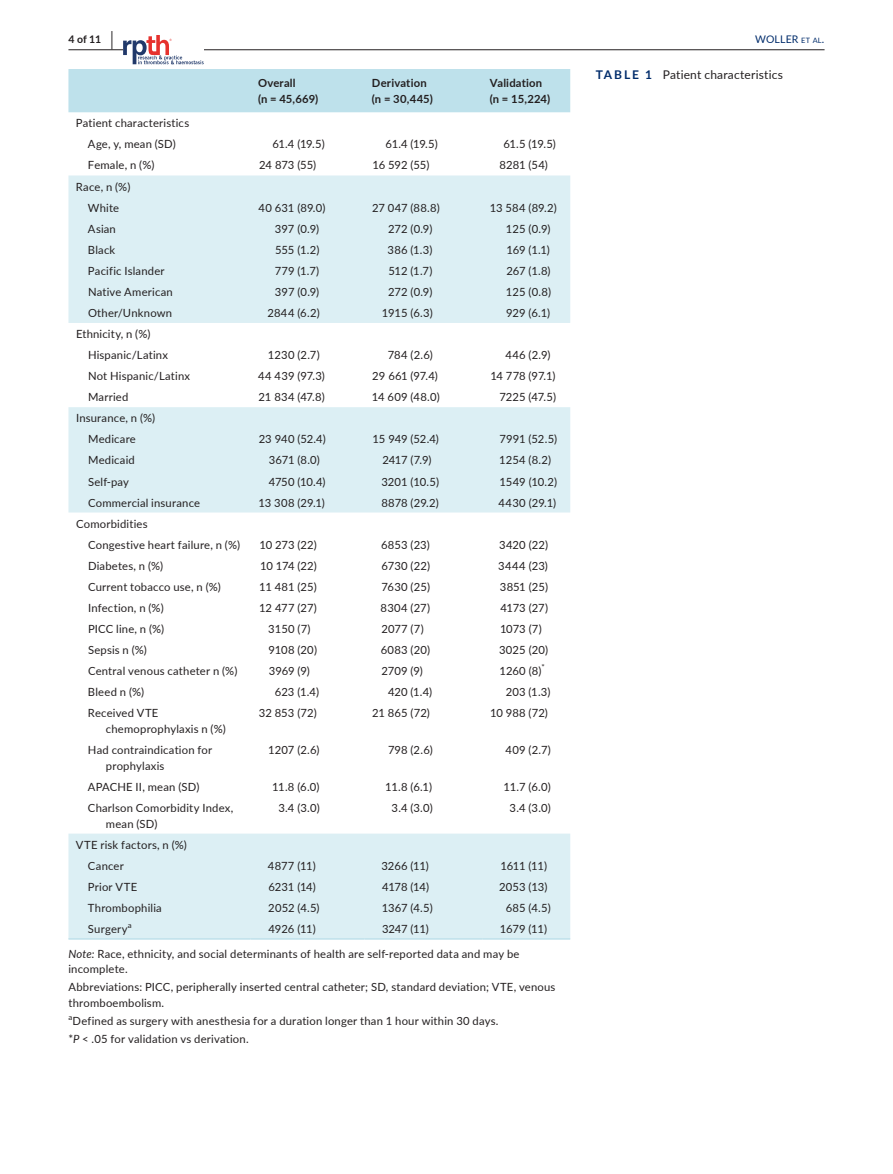
<style>
.page{position:relative;width:893px;height:1174px;background:#fff}
.page>*{position:absolute;margin:0;border:0;box-sizing:border-box;transform-origin:0 0}
.t1{font:12px "Lato";letter-spacing:.015em;color:#231f20}
.t2{font:11.25px/21px "Lato";letter-spacing:.015em;color:#231f20}
.t3{font:700 11.25px/15.8px "Lato";letter-spacing:.015em;color:#231f20}
.t4{font:10.5px "Lato";letter-spacing:.02em;color:#002c6b}
.t5{font:700 10.5px "Lato";color:#231f20}
.t6{font:7.8px "Lato";color:#231f20}
.s1{font-size:19.5px}
.s2{font-size:7.35px}
.s3{font-weight:700;color:#002c6b}
.s4{font-style:italic}
</style>
<div class="page">
<hr style="left:68px;top:49px;width:756px;height:1px;background:#231f20">
<svg style="left:68px;top:35px;width:502px;height:77px"></svg>
<svg style="left:68px;top:175px;width:502px;height:763px"></svg>
<hr style="left:68px;top:938px;width:183px;height:1px;background:#bee1eb">
<hr style="left:251px;top:938px;width:113px;height:1px;background:#bee1eb">
<hr style="left:364px;top:938px;width:118px;height:1px;background:#bee1eb">
<hr style="left:482px;top:938px;width:88px;height:1px;background:#bee1eb">
<p class="t5" style="left:68px;top:31px;width:46px">4 of 11 <span class="s1">|</span></p>
<p class="t4" style="left:755px;top:31px;width:71px">WOLLER <span class="s2">et al</span>.</p>
<p class="t3" style="left:258px;top:75px;width:62px">Overall<br>(n = 45,669)</p>
<p class="t3" style="left:372px;top:75px;width:62px">Derivation (n = 30,445)</p>
<p class="t3" style="left:490px;top:75px;width:62px">Validation (n = 15,224)</p>
<p class="t2" style="left:76px;top:112px;width:115px;text-align:center">Patient characteristics<br>Age, y, mean (SD)</p>
<p class="t1" style="left:596px;top:66px;width:189px"><span class="s3">TABLE 1</span> Patient characteristics</p>
<p class="t2" style="left:272px;top:133px;width:54px">61.4 (19.5)</p>
<p class="t2" style="left:386px;top:133px;width:54px">61.4 (19.5)</p>
<p class="t2" style="left:503px;top:133px;width:54px">61.5 (19.5)</p>
<p class="t2" style="left:88px;top:154px;width:68px">Female, n (%)</p>
<p class="t2" style="left:259px;top:154px;width:58px">24 873 (55)</p>
<p class="t2" style="left:372px;top:154px;width:58px">16 592 (55)</p>
<p class="t2" style="left:500px;top:154px;width:50px">8281 (54)</p>
<p class="t2" style="left:76px;top:175px;width:56px;text-align:center">Race, n (%)<br>White</p>
<p class="t2" style="left:258px;top:196px;width:69px">40 631 (89.0)</p>
<p class="t2" style="left:372px;top:196px;width:69px">27 047 (88.8)</p>
<p class="t2" style="left:490px;top:196px;width:68px">13 584 (89.2)</p>
<p class="t2" style="left:88px;top:218px;width:29px">Asian</p>
<p class="t2" style="left:275px;top:218px;width:46px">397 (0.9)</p>
<p class="t2" style="left:388px;top:218px;width:46px">272 (0.9)</p>
<p class="t2" style="left:506px;top:218px;width:46px">125 (0.9)</p>
<p class="t2" style="left:88px;top:239px;width:29px">Black</p>
<p class="t2" style="left:275px;top:239px;width:46px">555 (1.2)</p>
<p class="t2" style="left:388px;top:239px;width:46px">386 (1.3)</p>
<p class="t2" style="left:506px;top:239px;width:45px">169 (1.1)</p>
<p class="t2" style="left:88px;top:260px;width:78px">Pacific Islander</p>
<p class="t2" style="left:275px;top:260px;width:46px">779 (1.7)</p>
<p class="t2" style="left:389px;top:260px;width:45px">512 (1.7)</p>
<p class="t2" style="left:506px;top:260px;width:46px">267 (1.8)</p>
<p class="t2" style="left:88px;top:281px;width:86px">Native American</p>
<p class="t2" style="left:275px;top:281px;width:46px">397 (0.9)</p>
<p class="t2" style="left:388px;top:281px;width:46px">272 (0.9)</p>
<p class="t2" style="left:506px;top:281px;width:47px">125 (0.8)</p>
<p class="t2" style="left:88px;top:302px;width:86px">Other/Unknown</p>
<p class="t2" style="left:267px;top:302px;width:54px">2844 (6.2)</p>
<p class="t2" style="left:382px;top:302px;width:52px">1915 (6.3)</p>
<p class="t2" style="left:506px;top:302px;width:46px">929 (6.1)</p>
<p class="t2" style="left:88px;top:323px;width:82px;text-indent:-12px">Ethnicity, n (%)<br>Hispanic/Latinx</p>
<p class="t2" style="left:268px;top:344px;width:53px">1230 (2.7)</p>
<p class="t2" style="left:388px;top:344px;width:47px">784 (2.6)</p>
<p class="t2" style="left:505px;top:344px;width:47px">446 (2.9)</p>
<p class="t2" style="left:88px;top:365px;width:104px">Not Hispanic/Latinx</p>
<p class="t2" style="left:258px;top:365px;width:68px">44 439 (97.3)</p>
<p class="t2" style="left:372px;top:365px;width:67px">29 661 (97.4)</p>
<p class="t2" style="left:490px;top:365px;width:67px">14 778 (97.1)</p>
<p class="t2" style="left:88px;top:386px;width:42px">Married</p>
<p class="t2" style="left:258px;top:386px;width:68px">21 834 (47.8)</p>
<p class="t2" style="left:372px;top:386px;width:69px">14 609 (48.0)</p>
<p class="t2" style="left:499px;top:386px;width:58px">7225 (47.5)</p>
<p class="t2" style="left:88px;top:407px;width:69px;text-indent:-12px">Insurance, n (%)<br>Medicare</p>
<p class="t2" style="left:259px;top:428px;width:69px">23 940 (52.4)</p>
<p class="t2" style="left:372px;top:428px;width:68px">15 949 (52.4)</p>
<p class="t2" style="left:499px;top:428px;width:59px">7991 (52.5)</p>
<p class="t2" style="left:88px;top:449px;width:48px">Medicaid</p>
<p class="t2" style="left:269px;top:449px;width:53px">3671 (8.0)</p>
<p class="t2" style="left:383px;top:449px;width:50px">2417 (7.9)</p>
<p class="t2" style="left:499px;top:449px;width:54px">1254 (8.2)</p>
<p class="t2" style="left:88px;top:470px;width:42px">Self-pay</p>
<p class="t2" style="left:269px;top:470px;width:58px">4750 (10.4)</p>
<p class="t2" style="left:381px;top:470px;width:59px">3201 (10.5)</p>
<p class="t2" style="left:499px;top:470px;width:59px">1549 (10.2)</p>
<p class="t2" style="left:88px;top:491px;width:114px">Commercial insurance</p>
<p class="t2" style="left:258px;top:491px;width:68px">13 308 (29.1)</p>
<p class="t2" style="left:381px;top:491px;width:59px">8878 (29.2)</p>
<p class="t2" style="left:498px;top:491px;width:59px">4430 (29.1)</p>
<p class="t2" style="left:88px;top:512px;width:154px;text-indent:-12px">Comorbidities<br>Congestive heart failure, n (%)</p>
<p class="t2" style="left:259px;top:533px;width:59px">10 273 (22)</p>
<p class="t2" style="left:381px;top:533px;width:50px">6853 (23)</p>
<p class="t2" style="left:499px;top:533px;width:50px">3420 (22)</p>
<p class="t2" style="left:88px;top:555px;width:77px">Diabetes, n (%)</p>
<p class="t2" style="left:260px;top:555px;width:58px">10 174 (22)</p>
<p class="t2" style="left:382px;top:555px;width:50px">6730 (22)</p>
<p class="t2" style="left:498px;top:555px;width:51px">3444 (23)</p>
<p class="t2" style="left:88px;top:576px;width:134px">Current tobacco use, n (%)</p>
<p class="t2" style="left:259px;top:576px;width:59px">11 481 (25)</p>
<p class="t2" style="left:382px;top:576px;width:50px">7630 (25)</p>
<p class="t2" style="left:500px;top:576px;width:50px">3851 (25)</p>
<p class="t2" style="left:88px;top:597px;width:77px">Infection, n (%)</p>
<p class="t2" style="left:259px;top:597px;width:59px">12 477 (27)</p>
<p class="t2" style="left:381px;top:597px;width:51px">8304 (27)</p>
<p class="t2" style="left:500px;top:597px;width:49px">4173 (27)</p>
<p class="t2" style="left:88px;top:618px;width:78px">PICC line, n (%)</p>
<p class="t2" style="left:268px;top:618px;width:44px">3150 (7)</p>
<p class="t2" style="left:381px;top:618px;width:44px">2077 (7)</p>
<p class="t2" style="left:500px;top:618px;width:43px">1073 (7)</p>
<p class="t2" style="left:88px;top:639px;width:60px">Sepsis n (%)</p>
<p class="t2" style="left:268px;top:639px;width:50px">9108 (20)</p>
<p class="t2" style="left:381px;top:639px;width:51px">6083 (20)</p>
<p class="t2" style="left:499px;top:639px;width:51px">3025 (20)</p>
<p class="t2" style="left:88px;top:660px;width:151px">Central venous catheter n (%)</p>
<p class="t2" style="left:269px;top:660px;width:43px">3969 (9)</p>
<p class="t2" style="left:381px;top:660px;width:43px">2709 (9)</p>
<p class="t2" style="left:499px;top:660px;width:44px">1260 (8)</p>
<p class="t6" style="left:541px;top:661px;width:5px">*</p>
<p class="t2" style="left:88px;top:681px;width:58px">Bleed n (%)</p>
<p class="t2" style="left:275px;top:681px;width:46px">623 (1.4)</p>
<p class="t2" style="left:388px;top:681px;width:46px">420 (1.4)</p>
<p class="t2" style="left:506px;top:681px;width:46px">203 (1.3)</p>
<p class="t2" style="left:106px;top:704px;width:121px;line-height:15.8px;text-indent:-18px">Received VTE chemoprophylaxis n (%)</p>
<p class="t2" style="left:259px;top:702px;width:59px">32 853 (72)</p>
<p class="t2" style="left:372px;top:702px;width:59px">21 865 (72)</p>
<p class="t2" style="left:490px;top:702px;width:59px">10 988 (72)</p>
<p class="t2" style="left:106px;top:741px;width:108px;line-height:15.8px;text-indent:-18px">Had contraindication for prophylaxis</p>
<p class="t2" style="left:268px;top:739px;width:53px">1207 (2.6)</p>
<p class="t2" style="left:388px;top:739px;width:46px">798 (2.6)</p>
<p class="t2" style="left:505px;top:739px;width:47px">409 (2.7)</p>
<p class="t2" style="left:88px;top:775px;width:113px">APACHE II, mean (SD)</p>
<p class="t2" style="left:272px;top:775px;width:49px">11.8 (6.0)</p>
<p class="t2" style="left:385px;top:775px;width:48px">11.8 (6.1)</p>
<p class="t2" style="left:504px;top:775px;width:49px">11.7 (6.0)</p>
<p class="t2" style="left:106px;top:799px;width:129px;line-height:15.8px;text-indent:-18px">Charlson Comorbidity Index, mean (SD)</p>
<p class="t2" style="left:278px;top:797px;width:43px">3.4 (3.0)</p>
<p class="t2" style="left:392px;top:797px;width:43px">3.4 (3.0)</p>
<p class="t2" style="left:510px;top:797px;width:43px">3.4 (3.0)</p>
<p class="t2" style="left:88px;top:833px;width:100px;text-indent:-12px">VTE risk factors, n (%)<br>Cancer</p>
<p class="t2" style="left:268px;top:854px;width:49px">4877 (11)</p>
<p class="t2" style="left:381px;top:854px;width:49px">3266 (11)</p>
<p class="t2" style="left:500px;top:854px;width:48px">1611 (11)</p>
<p class="t2" style="left:88px;top:875px;width:51px">Prior VTE</p>
<p class="t2" style="left:268px;top:875px;width:49px">6231 (14)</p>
<p class="t2" style="left:382px;top:875px;width:48px">4178 (14)</p>
<p class="t2" style="left:499px;top:875px;width:50px">2053 (13)</p>
<p class="t2" style="left:88px;top:896px;width:75px">Thrombophilia</p>
<p class="t2" style="left:268px;top:896px;width:53px">2052 (4.5)</p>
<p class="t2" style="left:382px;top:896px;width:53px">1367 (4.5)</p>
<p class="t2" style="left:506px;top:896px;width:46px">685 (4.5)</p>
<p class="t2" style="left:88px;top:918px;width:41px">Surgery</p>
<p class="t6" style="left:128px;top:919px;width:5px">a</p>
<p class="t2" style="left:268px;top:918px;width:49px">4926 (11)</p>
<p class="t2" style="left:382px;top:918px;width:48px">3247 (11)</p>
<p class="t2" style="left:500px;top:918px;width:49px">1679 (11)</p>
<p class="t2" style="left:68px;top:945px;width:453px;line-height:15.8px"><span class="s4">Note:</span> Race, ethnicity, and social determinants of health are self-reported data and may be incomplete.</p>
<p class="t2" style="left:68px;top:979px;width:489px;line-height:15.8px">Abbreviations: PICC, peripherally inserted central catheter; SD, standard deviation; VTE, venous thromboembolism.</p>
<p class="t6" style="left:68px;top:1011px;width:5px">a</p>
<p class="t2" style="left:68px;top:1011px;width:431px;line-height:18px;text-indent:4px">Defined as surgery with anesthesia for a duration longer than 1 hour within 30 days. *<span class="s4">P</span> &lt; .05 for validation vs derivation.</p>
</div>
